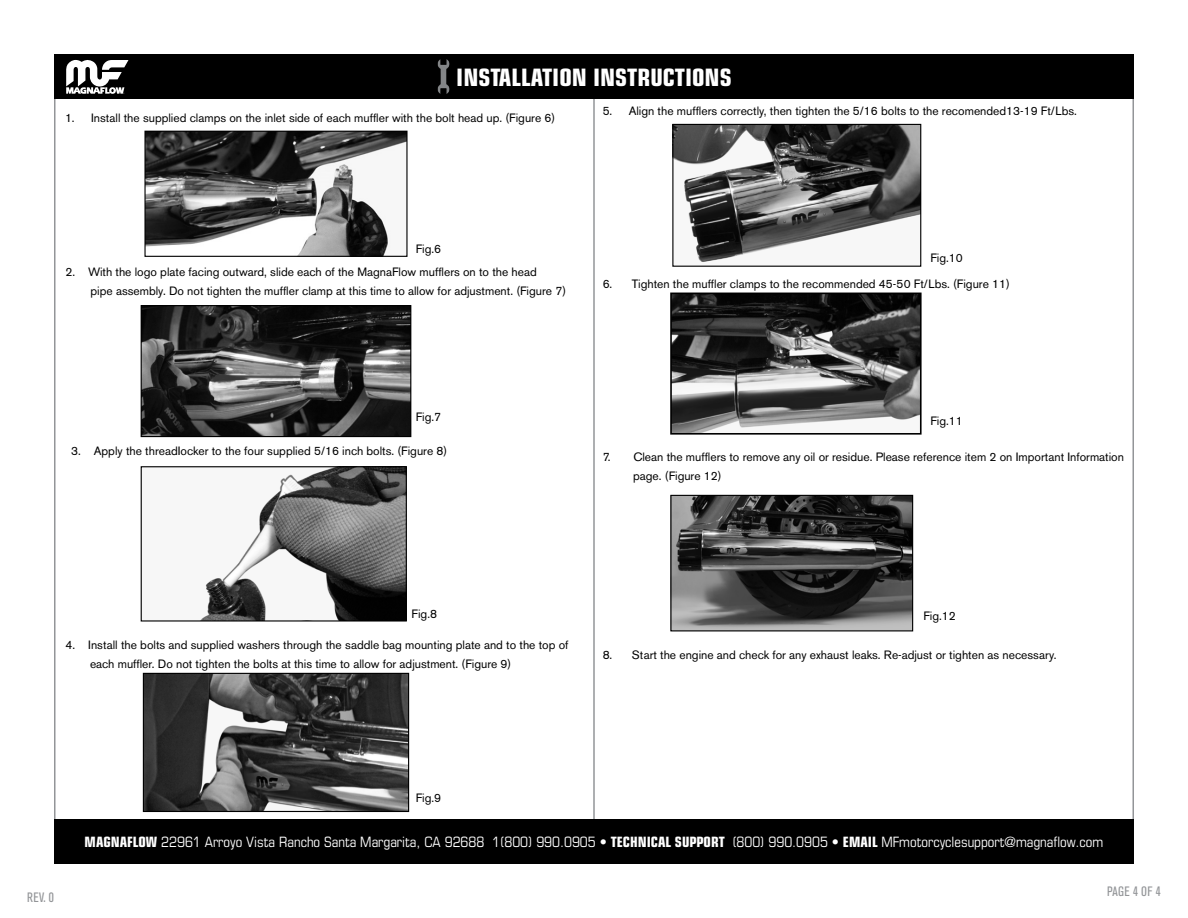
<style>
.page{position:relative;width:1188px;height:918px;background:#fff}
.page>*{position:absolute;margin:0;border:0;box-sizing:border-box;transform-origin:0 0}
.t1{font:700 condensed 24px "Eurostile LT Std";color:#fff}
.t2{font:condensed 14.25px "Eurostile LT Std";color:#fff}
.t3{font:condensed 13.5px "Akzidenz Grotesk BE";letter-spacing:.02em;color:#939598}
.t4{font:12px/19.2px "Akzidenz Grotesk BE";color:#000}
.s1{color:#fff}
.s2{font-weight:700}
</style>
<div class="page">
<hr style="left:593px;top:54px;width:2px;height:810px;background:#939598">
<div style="left:55px;top:820px;width:1078px;height:43px;background:#000"></div>
<div style="left:54px;top:819px;width:1080px;height:45px;border:2px solid #000"></div>
<img style="left:146px;top:133px;width:260px;height:122px">
<div style="left:144px;top:131px;width:264px;height:126px;border:1px solid #000"></div>
<img style="left:143px;top:307px;width:266px;height:128px">
<div style="left:141px;top:305px;width:270px;height:132px;border:1px solid #000"></div>
<img style="left:200px;top:468px;width:205px;height:152px">
<div style="left:141px;top:466px;width:266px;height:156px;border:1px solid #000"></div>
<img style="left:145px;top:675px;width:262px;height:135px">
<div style="left:143px;top:673px;width:266px;height:139px;border:1px solid #000"></div>
<img style="left:674px;top:126px;width:245px;height:136px">
<div style="left:672px;top:124px;width:249px;height:143px;border:1px solid #000"></div>
<img style="left:672px;top:497px;width:239px;height:132px">
<div style="left:670px;top:495px;width:243px;height:136px;border:1px solid #000"></div>
<img style="left:673px;top:296px;width:246px;height:136px">
<div style="left:670px;top:293px;width:252px;height:142px;border:2px solid #000"></div>
<div style="left:55px;top:55px;width:1078px;height:43px;background:#000"></div>
<div style="left:54px;top:54px;width:1080px;height:45px;border:2px solid #000"></div>
<img style="left:437px;top:55px;width:14px;height:43px">
<div style="left:62px;top:56px;width:70px;height:42px;background:#000"></div>
<svg style="left:66px;top:60px;width:63px;height:34px"></svg>
<h1 class="t1" style="left:456px;top:63px;width:277px">INSTALLATION INSTRUCTIONS</h1>
<p class="t4" style="left:65px;top:108px;width:492px">1. Install the supplied clamps on the inlet side of each muffler with the bolt head up. (Figure 6)</p>
<p class="t4" style="left:603px;top:102px;width:476px">5. Align the mufflers correctly, then tighten the 5/16 bolts to the recomended13-19 Ft/Lbs.</p>
<p class="t4" style="left:416px;top:239px;width:27px">Fig.6</p>
<p class="t4" style="left:66px;top:262px;width:502px">2. With the logo plate facing outward, slide each of the MagnaFlow mufflers on to the head<br><span class="s1">__</span> pipe assembly. Do not tighten the muffler clamp at this time to allow for adjustment. (Figure 7)</p>
<p class="t4" style="left:930px;top:248px;width:34px">Fig.10</p>
<p class="t4" style="left:603px;top:274px;width:409px">6. Tighten the muffler clamps to the recommended 45-50 Ft/Lbs. (Figure 11)</p>
<p class="t4" style="left:416px;top:408px;width:27px">Fig.7</p>
<p class="t4" style="left:71px;top:442px;width:378px">3. Apply the threadIocker to the four supplied 5/16 inch bolts. (Figure 8)</p>
<p class="t4" style="left:930px;top:411px;width:34px">Fig.11</p>
<p class="t4" style="left:603px;top:447px;width:523px">7. Clean the mufflers to remove any oil or residue. Please reference item 2 on Important Information <span class="s1">____</span> page. (Figure 12)</p>
<p class="t4" style="left:412px;top:604px;width:27px">Fig.8</p>
<p class="t4" style="left:66px;top:635px;width:505px">4. Install the bolts and supplied washers through the saddle bag mounting plate and to the top of <span class="s1">___</span> each muffler. Do not tighten the bolts at this time to allow for adjustment. (Figure 9)</p>
<p class="t4" style="left:923px;top:606px;width:34px">Fig.12</p>
<p class="t4" style="left:603px;top:645px;width:455px">8. Start the engine and check for any exhaust leaks. Re-adjust or tighten as necessary.</p>
<p class="t3" style="left:27px;top:890px;width:28px">REV. 0</p>
<p class="t4" style="left:416px;top:788px;width:27px">Fig.9</p>
<p class="t2" style="left:85px;top:833px;width:1020px"><span class="s2">MAGNAFLOW</span> 22961 Arroyo Vista Rancho Santa Margarita, CA 92688 1(800) 990.0905 • <span class="s2">TECHNICAL SUPPORT</span> (800) 990.0905 • <span class="s2">EMAIL</span> MFmotorcyclesupport@magnaflow.com</p>
<p class="t3" style="left:1107px;top:884px;width:55px">PAGE 4 OF 4</p>
</div>
